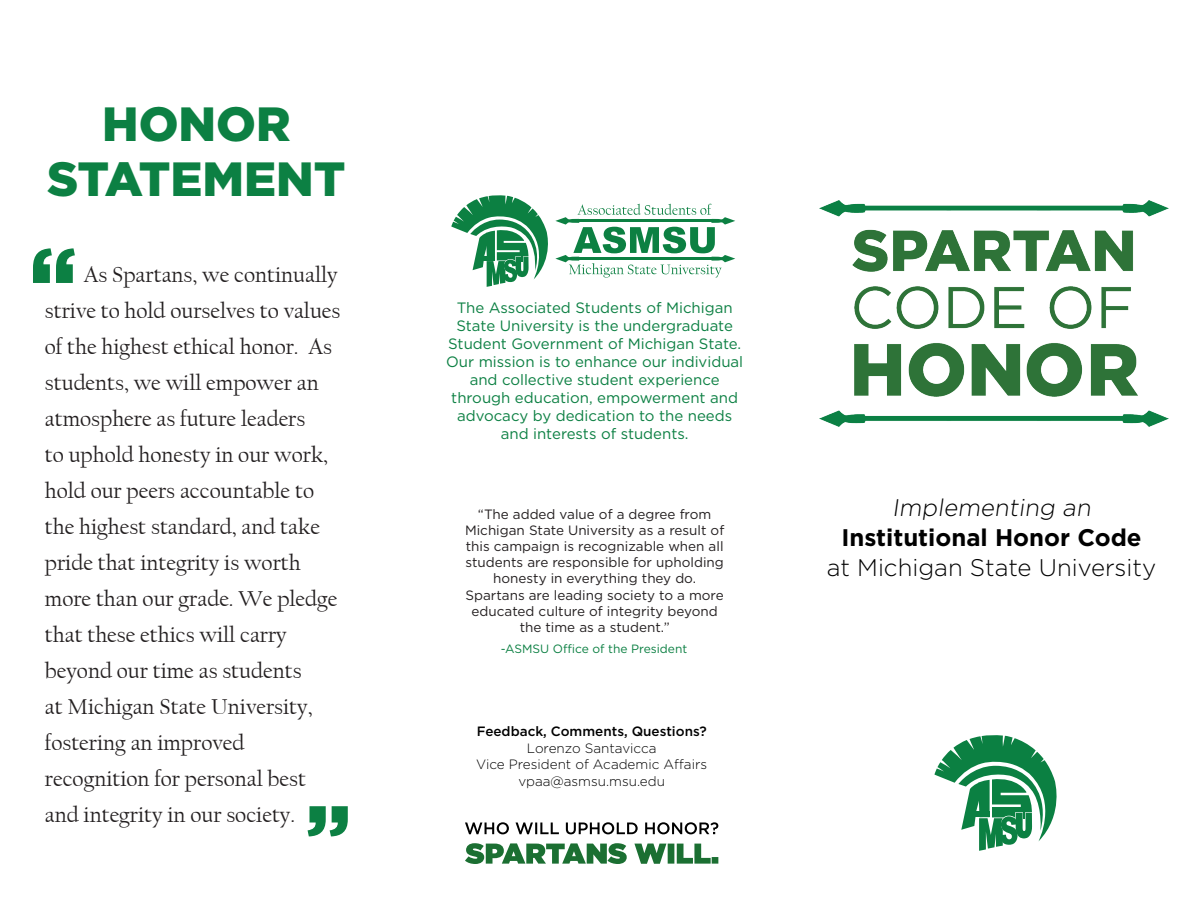
<style>
.page{position:relative;width:1188px;height:918px;background:#fff}
.page>*{position:absolute;margin:0;border:0;box-sizing:border-box;transform-origin:0 0}
.t1{font:900 48px "Gotham";color:#0c8043}
.t2{font:300 24px "Gotham";color:#000}
.t3{font:700 24px "Gotham";color:#000}
.t4{font:22.5px/36px "Californian FB";color:#231f20}
.t5{font:15px/18px "Gotham";color:#0c8043;text-align:center}
.t6{font:13.5px/16.2px "Gotham";color:#231f20;text-align:center}
.t7{font:300 13.5px "Gotham";color:#000}
.t8{font:500 13.5px "Gotham";color:#000}
.t9{font:12px "Gotham";color:#0c8043}
</style>
<div class="page">
<svg style="left:451px;top:195px;width:284px;height:92px"></svg>
<hr style="left:575px;top:257px;width:141px;height:3px;background:#0c8042">
<img style="left:819px;top:200px;width:349px;height:226px">
<svg style="left:934px;top:735px;width:123px;height:116px"></svg>
<svg style="left:33px;top:248px;width:42px;height:35px"></svg>
<svg style="left:308px;top:806px;width:40px;height:30px"></svg>
<svg style="left:465px;top:822px;width:253px;height:12px"></svg>
<svg style="left:465px;top:843px;width:253px;height:21px"></svg>
<p class="t1" style="left:102px;top:91px;width:190px">HONOR</p>
<p class="t1" style="left:47px;top:146px;width:300px">STATEMENT</p>
<p class="t4" style="left:45px;top:257px;width:297px;text-indent:39px">As Spartans, we continually strive to hold ourselves to values of the highest ethical honor. As students, we will empower an atmosphere as future leaders<br>to uphold honesty in our work, hold our peers accountable to the highest standard, and take pride that integrity is worth more than our grade. We pledge that these ethics will carry beyond our time as students<br>at Michigan State University, fostering an improved recognition for personal best and integrity in our society.</p>
<p class="t5" style="left:446px;top:299px;width:299px">The Associated Students of Michigan State University is the undergraduate Student Government of Michigan State.<br>Our mission is to enhance our individual and collective student experience through education, empowerment and advocacy by dedication to the needs and interests of students.</p>
<p class="t6" style="left:465px;top:505px;width:261px">“The added value of a degree from Michigan State University as a result of this campaign is recognizable when all students are responsible for upholding honesty in everything they do.<br>Spartans are leading society to a more educated culture of integrity beyond the time as a student.”</p>
<p class="t9" style="left:501px;top:641px;width:188px">-ASMSU Office of the President</p>
<p class="t8" style="left:477px;top:723px;width:231px">Feedback, Comments, Questions?</p>
<p class="t7" style="left:527px;top:741px;width:131px">Lorenzo Santavicca</p>
<p class="t7" style="left:476px;top:757px;width:232px">Vice President of Academic Affairs</p>
<p class="t7" style="left:518px;top:774px;width:148px">vpaa@asmsu.msu.edu</p>
<p class="t2" style="left:892px;top:494px;width:204px">Implementing an</p>
<p class="t3" style="left:841px;top:521px;width:302px">Institutional Honor Code</p>
<p class="t2" style="left:827px;top:554px;width:331px">at Michigan State University</p>
</div>
